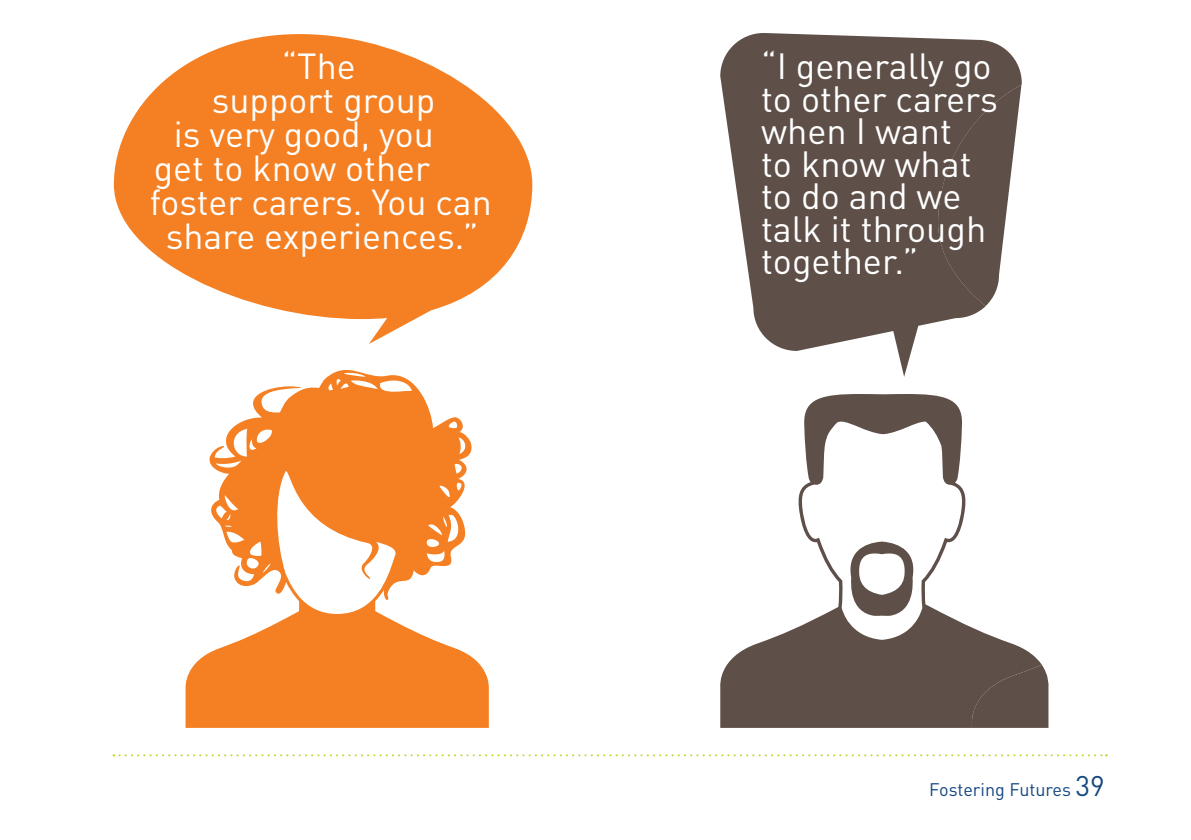
<style>
.page{position:relative;width:1191px;height:840px;background:#fff}
.page>*{position:absolute;margin:0;border:0;box-sizing:border-box;transform-origin:0 0}
.t1{font:36px/32.4px "DINOT";color:#fff}
.t2{font:35.8px "DINOT";color:#fff}
.t3{font:18px "DINOT";color:#14487f}
.s1{font-size:28px}
</style>
<div class="page">
<svg style="left:720px;top:394px;width:321px;height:333px"></svg>
<svg style="left:846px;top:541px;width:71px;height:74px"></svg>
<div style="left:969px;top:664px;width:80px;height:63px;background:#5e4f48"></div>
<svg style="left:720px;top:33px;width:301px;height:343px;fill:#5e4f48"></svg>
<svg style="left:938px;top:84px;width:83px;height:222px"></svg>
<svg style="left:185px;top:370px;width:304px;height:357px;fill:#f58023"></svg>
<svg style="left:114px;top:34px;width:418px;height:310px;fill:#f58023"></svg>
<svg style="left:113px;top:754px;width:994px;height:2px"></svg>
<p class="t2" style="left:282px;top:44px;width:76px">“The</p>
<p class="t2" style="left:212px;top:78px;width:225px">support group</p>
<p class="t2" style="left:174px;top:112px;width:262px">is very good, you</p>
<p class="t2" style="left:154px;top:146px;width:278px">get to know other</p>
<p class="t2" style="left:150px;top:180px;width:344px">foster carers. You can</p>
<p class="t2" style="left:166px;top:214px;width:314px">share experiences.”</p>
<p class="t1" style="left:761px;top:49px;width:238px">“I generally go to other carers when I want<br>to know what to do and we talk it through together.”</p>
<p class="t3" style="left:929px;top:778px;width:177px">Fostering Futures <span class="s1">39</span></p>
</div>
